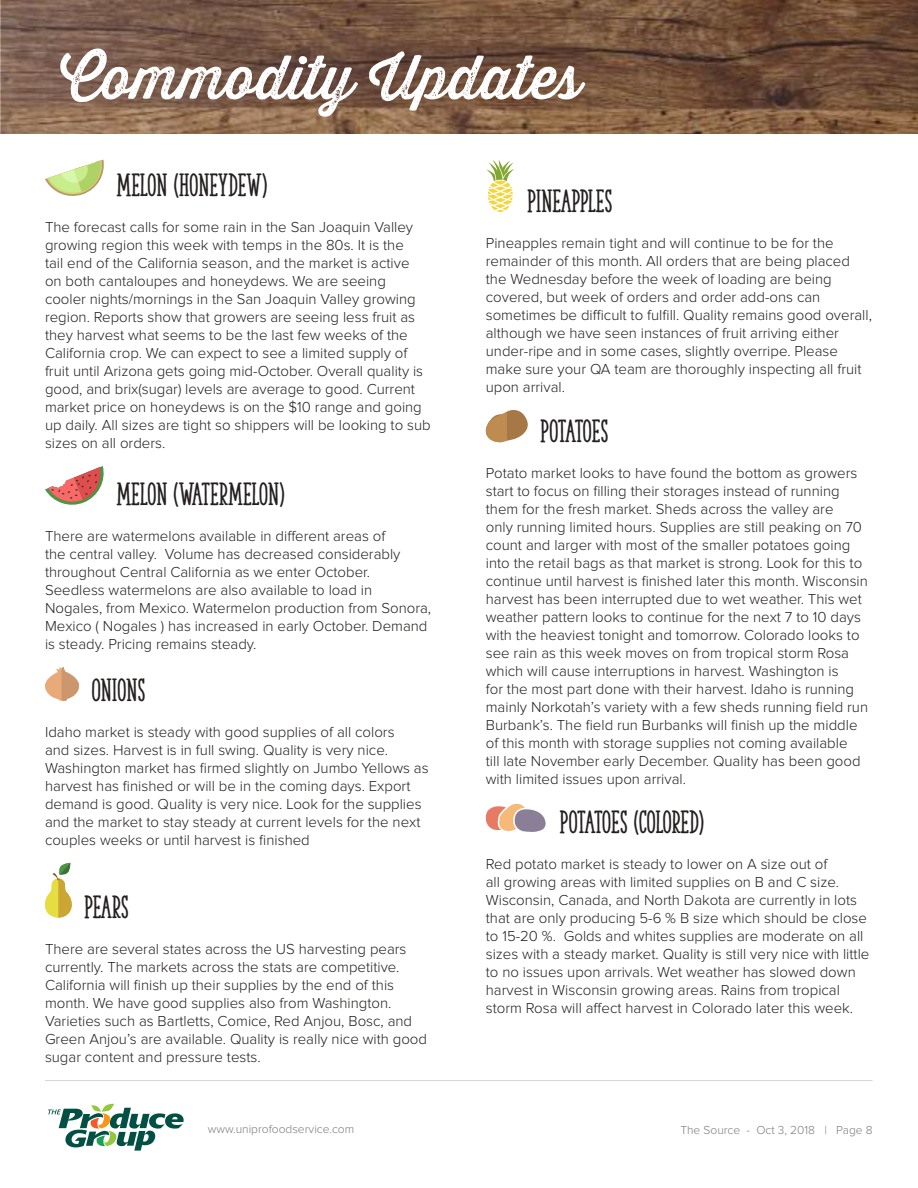
<style>
.page{position:relative;width:918px;height:1188px;background:#fff}
.page>*{position:absolute;margin:0;border:0;box-sizing:border-box;transform-origin:0 0}
.t1{font:60px "Thirsty Rough Reg One";color:#fff}
.t2{font:30px "The Serif Hand Extrablack";color:#241f1f}
.t3{font:30px "The Serif Hand Extrablack";letter-spacing:-.02em;color:#241f1f}
.t4{font:300 15px/18px "Proxima Nova";color:#241f1f}
.t5{font:300 12px "Proxima Nova";color:#7d7c7e}
</style>
<div class="page">
<hr style="left:45px;top:1080px;width:828px;height:1px;background:#d5d4d5">
<img style="left:1px;top:0;width:917px;height:134px">
<svg style="left:48px;top:1104px;width:136px;height:47px"></svg>
<svg style="left:45px;top:160px;width:59px;height:36px"></svg>
<svg style="left:45px;top:466px;width:59px;height:39px"></svg>
<svg style="left:45px;top:667px;width:34px;height:34px"></svg>
<svg style="left:45px;top:863px;width:27px;height:55px"></svg>
<svg style="left:486px;top:160px;width:29px;height:52px"></svg>
<svg style="left:485px;top:410px;width:43px;height:32px"></svg>
<svg style="left:485px;top:803px;width:61px;height:29px"></svg>
<h1 class="t1" style="left:60px;top:33px;width:523px">Commodity Updates</h1>
<h2 class="t2" style="left:117px;top:167px;width:152px">MELON (HONEYDEW)</h2>
<p class="t4" style="left:45px;top:219px;width:387px">The forecast calls for some rain in the San Joaquin Valley growing region this week with temps in the 80s. It is the<br>tail end of the California season, and the market is active<br>on both cantaloupes and honeydews. We are seeing<br>cooler nights/mornings in the San Joaquin Valley growing region. Reports show that growers are seeing less fruit as they harvest what seems to be the last few weeks of the California crop. We can expect to see a limited supply of fruit until Arizona gets going mid-October. Overall quality is good, and brix(sugar) levels are average to good. Current market price on honeydews is on the $10 range and going up daily. All sizes are tight so shippers will be looking to sub sizes on all orders.</p>
<h2 class="t2" style="left:116px;top:476px;width:169px">MELON (WATERMELON)</h2>
<p class="t4" style="left:45px;top:527px;width:388px">There are watermelons available in different areas of<br>the central valley. Volume has decreased considerably throughout Central California as we enter October.<br>Seedless watermelons are also available to load in Nogales, from Mexico. Watermelon production from Sonora, Mexico ( Nogales ) has increased in early October. Demand is steady. Pricing remains steady.</p>
<h2 class="t2" style="left:92px;top:672px;width:55px">ONIONS</h2>
<p class="t4" style="left:45px;top:724px;width:385px">Idaho market is steady with good supplies of all colors<br>and sizes. Harvest is in full swing. Quality is very nice.<br>Washington market has firmed slightly on Jumbo Yellows as harvest has finished or will be in the coming days. Export demand is good. Quality is very nice. Look for the supplies and the market to stay steady at current levels for the next couples weeks or until harvest is finished</p>
<h2 class="t2" style="left:85px;top:889px;width:46px">PEARS</h2>
<p class="t4" style="left:45px;top:940px;width:384px">There are several states across the US harvesting pears currently. The markets across the stats are competitive.<br>California will finish up their supplies by the end of this month. We have good supplies also from Washington.<br>Varieties such as Bartletts, Comice, Red Anjou, Bosc, and Green Anjou’s are available. Quality is really nice with good sugar content and pressure tests.</p>
<h2 class="t2" style="left:528px;top:183px;width:86px">PINEAPPLES</h2>
<p class="t4" style="left:486px;top:235px;width:388px">Pineapples remain tight and will continue to be for the remainder of this month. All orders that are being placed the Wednesday before the week of loading are being covered, but week of orders and order add-ons can sometimes be difficult to fulfill. Quality remains good overall, although we have seen instances of fruit arriving either under-ripe and in some cases, slightly overripe. Please make sure your QA team are thoroughly inspecting all fruit upon arrival.</p>
<h2 class="t3" style="left:541px;top:413px;width:69px">POTATOES</h2>
<p class="t4" style="left:486px;top:465px;width:384px">Potato market looks to have found the bottom as growers start to focus on filling their storages instead of running them for the fresh market. Sheds across the valley are<br>only running limited hours. Supplies are still peaking on 70 count and larger with most of the smaller potatoes going into the retail bags as that market is strong. Look for this to continue until harvest is finished later this month. Wisconsin harvest has been interrupted due to wet weather. This wet weather pattern looks to continue for the next 7 to 10 days with the heaviest tonight and tomorrow. Colorado looks to see rain as this week moves on from tropical storm Rosa which will cause interruptions in harvest. Washington is<br>for the most part done with their harvest. Idaho is running mainly Norkotah’s variety with a few sheds running field run Burbank’s. The field run Burbanks will finish up the middle of this month with storage supplies not coming available<br>till late November early December. Quality has been good with limited issues upon arrival.</p>
<h2 class="t2" style="left:560px;top:804px;width:145px">POTATOES (COLORED)</h2>
<p class="t4" style="left:486px;top:856px;width:385px">Red potato market is steady to lower on A size out of<br>all growing areas with limited supplies on B and C size.<br>Wisconsin, Canada, and North Dakota are currently in lots that are only producing 5-6 % B size which should be close to 15-20 %. Golds and whites supplies are moderate on all sizes with a steady market. Quality is still very nice with little to no issues upon arrivals. Wet weather has slowed down harvest in Wisconsin growing areas. Rains from tropical storm Rosa will affect harvest in Colorado later this week.</p>
<p class="t5" style="left:208px;top:1124px;width:148px">www.uniprofoodservice.com</p>
<p class="t5" style="left:680px;top:1124px;width:194px">The Source - Oct 3, 2018 | Page 8</p>
</div>
